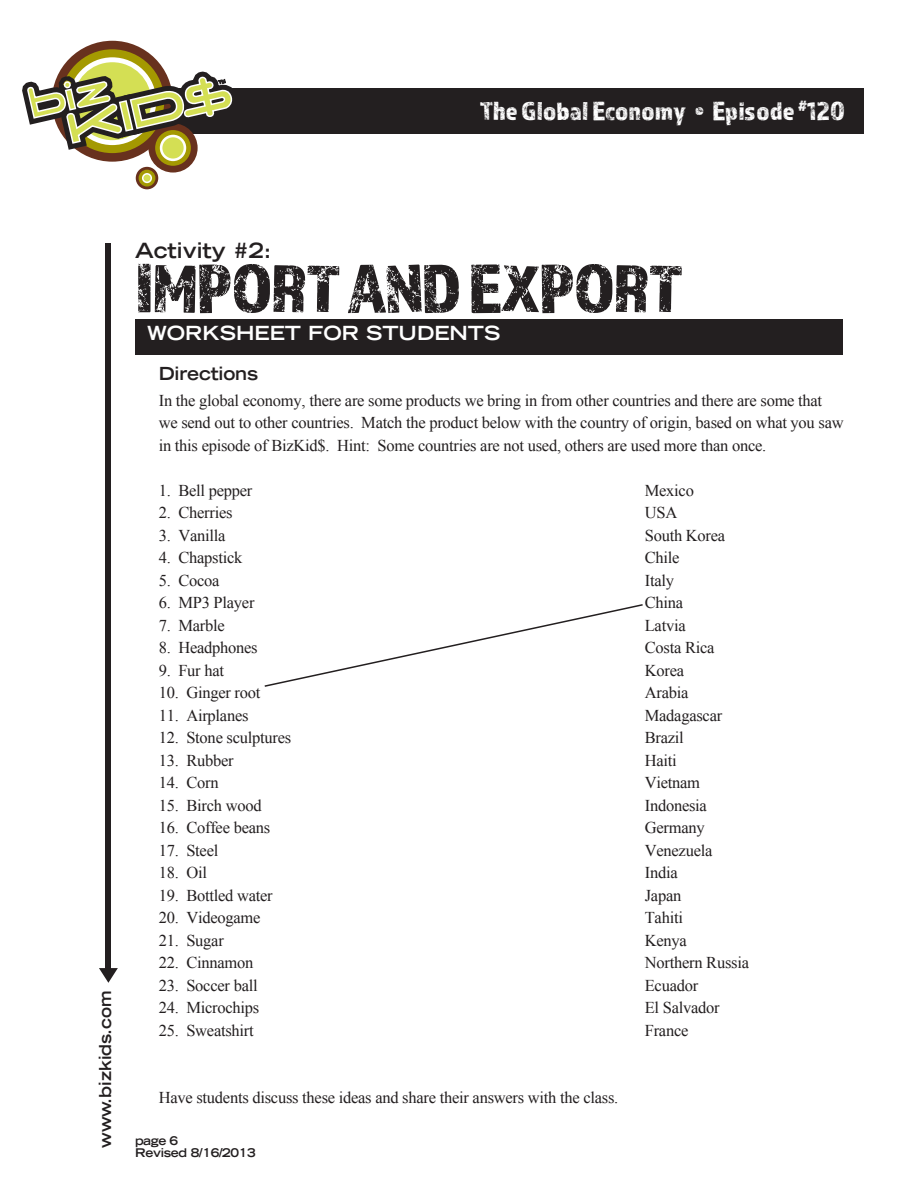
<style>
.page{position:relative;width:918px;height:1188px;background:#fff}
.page>*{position:absolute;margin:0;border:0;box-sizing:border-box;transform-origin:0 0}
.t1{font:70.5px "Almaq Rough";letter-spacing:-.025em;color:#231f20}
.t2{font:27px "Almaq Rough";color:#fff}
.t3{font:700 expanded 21px "Trade Gothic LT Std";color:#231f20}
.t4{font:700 expanded 19.5px "Trade Gothic LT Std";color:#fff}
.SUBHEAD{font:700 expanded 18px "Trade Gothic LT Std";letter-spacing:-.01em;color:#231f20}
.t5{font:16.5px/22.5px "Times New Roman";letter-spacing:-.015em;color:#231f20}
.t6{font:700 expanded 16.5px "Trade Gothic LT Std";color:#231f20}
.t7{font:700 expanded 12px/12px "Trade Gothic LT Std";letter-spacing:-.025em;color:#231f20}
</style>
<div class="page">
<div style="left:99px;top:88px;width:765px;height:45px;background:#231f20"></div>
<div style="left:106px;top:243px;width:5px;height:730px;background:#231f20"></div>
<svg style="left:99px;top:968px;width:19px;height:15px"></svg>
<svg style="left:22px;top:40px;width:215px;height:150px"></svg>
<div style="left:136px;top:320px;width:707px;height:35px;background:#231f20"></div>
<svg style="left:264px;top:604px;width:379px;height:83px"></svg>
<h2 class="t2" style="left:480px;top:95px;width:366px">The Global Economy • Episode <sup>#</sup>120</h2>
<p class="t6" style="left:95px;top:1148px;width:159px;rotate:-90deg">www.bizkids.com</p>
<p class="t3" style="left:135px;top:237px;width:138px">Activity #2:</p>
<p class="t1" style="left:135px;top:246px;width:550px">IMPORT AND EXPORT</p>
<p class="t4" style="left:147px;top:321px;width:355px">WORKSHEET FOR STUDENTS</p>
<p class="SUBHEAD" style="left:159px;top:362px;width:101px">Directions</p>
<p class="t5" style="left:159px;top:389px;width:686px">In the global economy, there are some products we bring in from other countries and there are some that we send out to other countries. Match the product below with the country of origin, based on what you saw in this episode of BizKid$. Hint: Some countries are not used, others are used more than once.</p>
<p class="t5" style="left:159px;top:479px;width:95px">1. Bell pepper</p>
<p class="t5" style="left:645px;top:479px;width:51px">Mexico</p>
<p class="t5" style="left:159px;top:501px;width:75px">2. Cherries</p>
<p class="t5" style="left:645px;top:501px;width:34px">USA</p>
<p class="t5" style="left:159px;top:524px;width:68px">3. Vanilla</p>
<p class="t5" style="left:645px;top:524px;width:82px">South Korea</p>
<p class="t5" style="left:159px;top:546px;width:85px">4. Chapstick</p>
<p class="t5" style="left:645px;top:546px;width:36px">Chile</p>
<p class="t5" style="left:159px;top:569px;width:62px">5. Cocoa</p>
<p class="t5" style="left:645px;top:569px;width:31px">Italy</p>
<p class="t5" style="left:159px;top:591px;width:97px">6. MP3 Player</p>
<p class="t5" style="left:645px;top:591px;width:40px">China</p>
<p class="t5" style="left:159px;top:614px;width:68px">7. Marble</p>
<p class="t5" style="left:645px;top:614px;width:42px">Latvia</p>
<p class="t5" style="left:159px;top:636px;width:100px">8. Headphones</p>
<p class="t5" style="left:645px;top:636px;width:71px">Costa Rica</p>
<p class="t5" style="left:159px;top:659px;width:67px">9. Fur hat</p>
<p class="t5" style="left:645px;top:659px;width:41px">Korea</p>
<p class="t5" style="left:159px;top:681px;width:103px">10. Ginger root</p>
<p class="t5" style="left:645px;top:681px;width:45px">Arabia</p>
<p class="t5" style="left:159px;top:704px;width:91px">11. Airplanes</p>
<p class="t5" style="left:645px;top:704px;width:79px">Madagascar</p>
<p class="t5" style="left:159px;top:726px;width:134px">12. Stone sculptures</p>
<p class="t5" style="left:645px;top:726px;width:41px">Brazil</p>
<p class="t5" style="left:159px;top:749px;width:76px">13. Rubber</p>
<p class="t5" style="left:645px;top:749px;width:34px">Haiti</p>
<p class="t5" style="left:159px;top:771px;width:61px">14. Corn</p>
<p class="t5" style="left:645px;top:771px;width:57px">Vietnam</p>
<p class="t5" style="left:159px;top:794px;width:104px">15. Birch wood</p>
<p class="t5" style="left:645px;top:794px;width:64px">Indonesia</p>
<p class="t5" style="left:159px;top:816px;width:113px">16. Coffee beans</p>
<p class="t5" style="left:645px;top:816px;width:61px">Germany</p>
<p class="t5" style="left:159px;top:839px;width:61px">17. Steel</p>
<p class="t5" style="left:645px;top:839px;width:69px">Venezuela</p>
<p class="t5" style="left:159px;top:861px;width:50px">18. Oil</p>
<p class="t5" style="left:645px;top:861px;width:34px">India</p>
<p class="t5" style="left:159px;top:884px;width:116px">19. Bottled water</p>
<p class="t5" style="left:645px;top:884px;width:38px">Japan</p>
<p class="t5" style="left:159px;top:906px;width:103px">20. Videogame</p>
<p class="t5" style="left:645px;top:906px;width:40px">Tahiti</p>
<p class="t5" style="left:159px;top:929px;width:67px">21. Sugar</p>
<p class="t5" style="left:645px;top:929px;width:44px">Kenya</p>
<p class="t5" style="left:159px;top:951px;width:96px">22. Cinnamon</p>
<p class="t5" style="left:645px;top:951px;width:106px">Northern Russia</p>
<p class="t5" style="left:159px;top:974px;width:100px">23. Soccer ball</p>
<p class="t5" style="left:645px;top:974px;width:55px">Ecuador</p>
<p class="t5" style="left:159px;top:996px;width:102px">24. Microchips</p>
<p class="t5" style="left:645px;top:996px;width:76px">El Salvador</p>
<p class="t5" style="left:159px;top:1019px;width:97px">25. Sweatshirt</p>
<p class="t5" style="left:645px;top:1019px;width:45px">France</p>
<p class="t5" style="left:159px;top:1086px;width:461px">Have students discuss these ideas and share their answers with the class.</p>
<p class="t7" style="left:135px;top:1135px;width:122px">page 6<br>Revised 8/16/2013</p>
</div>
